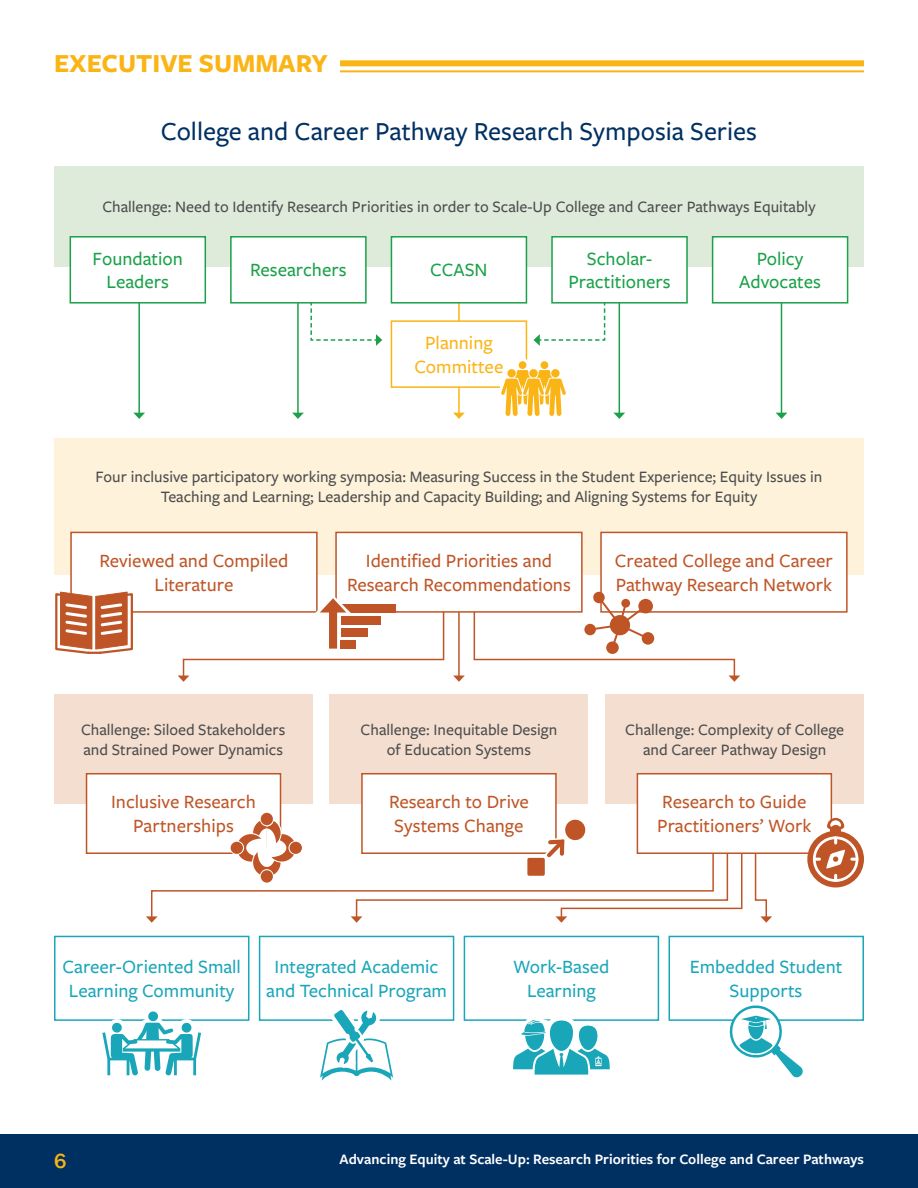
<style>
.page{position:relative;width:918px;height:1188px;background:#fff}
.page>*{position:absolute;margin:0;border:0;box-sizing:border-box;transform-origin:0 0}
.Diagram_Label{font:500 27px "Freight Sans Pro";color:#003062}
.Header_Title_Yellow{font:700 27px "Freight Sans Pro";color:#fbb416}
.t1{font:500 21px "Franklin Gothic";color:#fbb416}
.Diagram_Label-2{font:500 19.5px/23.4px "Freight Sans Pro";color:#bf5527;text-align:center}
.Diagram_Label-3{font:500 19.5px/23.4px "Freight Sans Pro";color:#1aa6b9;text-align:center}
.Diagram_Label-4{font:500 19.5px/23.4px "Freight Sans Pro";color:#1aa149;text-align:center}
.Diagram_Label-5{font:500 19.5px/23.4px "Freight Sans Pro";color:#fbb416;text-align:center}
.Diagram_Label-6{font:500 16.5px/19.8px "Freight Sans Pro";color:#4b4c4d;text-align:center}
.t2{font:600 15px "Freight Sans Pro";color:#fff}
</style>
<div class="page">
<div style="left:340px;top:60px;width:524px;height:6px;background:#fbb416"></div>
<hr style="left:340px;top:70px;width:524px;height:2px;background:#fbb416">
<div style="left:0;top:1134px;width:918px;height:54px;background:#003062"></div>
<div style="left:54px;top:936px;width:195px;height:85px;border:2px solid #1aa6b9"></div>
<div style="left:259px;top:936px;width:195px;height:85px;border:2px solid #1aa6b9"></div>
<div style="left:464px;top:936px;width:195px;height:85px;border:2px solid #1aa6b9"></div>
<div style="left:669px;top:936px;width:195px;height:85px;border:2px solid #1aa6b9"></div>
<div style="left:54px;top:166px;width:810px;height:100px;background:#deebdb"></div>
<div style="left:54px;top:438px;width:810px;height:137px;background:#fef2da"></div>
<hr style="left:138px;top:296px;width:2px;height:117px;background:#1aa149">
<svg style="left:133px;top:413px;width:12px;height:6px"></svg>
<hr style="left:297px;top:296px;width:2px;height:117px;background:#1aa149">
<svg style="left:292px;top:413px;width:12px;height:6px"></svg>
<hr style="left:458px;top:296px;width:2px;height:117px;background:#fbb416">
<svg style="left:453px;top:413px;width:12px;height:6px"></svg>
<svg style="left:310px;top:304px;width:72px;height:42px"></svg>
<hr style="left:781px;top:296px;width:1px;height:117px;background:#1aa149">
<svg style="left:776px;top:413px;width:11px;height:6px"></svg>
<svg style="left:754px;top:854px;width:18px;height:69px"></svg>
<hr style="left:458px;top:609px;width:2px;height:67px;background:#bf5527">
<svg style="left:453px;top:676px;width:12px;height:6px"></svg>
<div style="left:391px;top:321px;width:135px;height:66px;background:#fff"></div>
<div style="left:391px;top:320px;width:136px;height:68px;border:2px solid #fbb416"></div>
<div style="left:231px;top:237px;width:135px;height:66px;background:#fff"></div>
<div style="left:230px;top:236px;width:137px;height:68px;border:2px solid #1aa149"></div>
<div style="left:70px;top:237px;width:135px;height:66px;background:#fff"></div>
<div style="left:70px;top:236px;width:136px;height:68px;border:2px solid #1aa149"></div>
<div style="left:391px;top:237px;width:135px;height:66px;background:#fff"></div>
<div style="left:391px;top:236px;width:136px;height:68px;border:2px solid #1aa149"></div>
<div style="left:552px;top:237px;width:135px;height:66px;background:#fff"></div>
<div style="left:551px;top:236px;width:137px;height:68px;border:2px solid #1aa149"></div>
<div style="left:713px;top:237px;width:135px;height:66px;background:#fff"></div>
<div style="left:712px;top:236px;width:136px;height:68px;border:2px solid #1aa149"></div>
<div style="left:336px;top:532px;width:246px;height:80px;background:#fff"></div>
<div style="left:335px;top:532px;width:248px;height:81px;border:2px solid #bf5527"></div>
<div style="left:601px;top:532px;width:246px;height:80px;background:#fff"></div>
<div style="left:600px;top:532px;width:248px;height:81px;border:2px solid #bf5527"></div>
<div style="left:71px;top:532px;width:246px;height:80px;background:#fff"></div>
<div style="left:70px;top:532px;width:248px;height:81px;border:2px solid #bf5527"></div>
<svg style="left:55px;top:591px;width:79px;height:63px"></svg>
<svg style="left:473px;top:294px;width:267px;height:388px"></svg>
<svg style="left:178px;top:595px;width:267px;height:87px"></svg>
<div style="left:54px;top:695px;width:258px;height:109px;background:#f4decf"></div>
<div style="left:330px;top:695px;width:258px;height:109px;background:#f4decf"></div>
<div style="left:606px;top:695px;width:258px;height:109px;background:#f4decf"></div>
<div style="left:87px;top:774px;width:194px;height:79px;background:#fff"></div>
<div style="left:86px;top:773px;width:195px;height:81px;border:2px solid #bf5527"></div>
<div style="left:362px;top:774px;width:194px;height:79px;background:#fff"></div>
<div style="left:361px;top:773px;width:196px;height:81px;border:2px solid #bf5527"></div>
<div style="left:637px;top:774px;width:194px;height:79px;background:#fff"></div>
<div style="left:637px;top:773px;width:195px;height:81px;border:2px solid #bf5527"></div>
<div style="left:807px;top:831px;width:57px;height:56px;background:#bf5527;border-radius:50%"></div>
<svg style="left:813px;top:836px;width:45px;height:46px"></svg>
<div style="left:816px;top:839px;width:40px;height:40px;background:#bf5527;border-radius:50%"></div>
<svg style="left:834px;top:875px;width:3px;height:5px"></svg>
<svg style="left:814px;top:858px;width:5px;height:3px"></svg>
<svg style="left:852px;top:858px;width:5px;height:3px"></svg>
<svg style="left:826px;top:849px;width:19px;height:20px"></svg>
<svg style="left:827px;top:818px;width:17px;height:25px"></svg>
<svg style="left:146px;top:812px;width:597px;height:111px"></svg>
<svg style="left:502px;top:1018px;width:117px;height:57px"></svg>
<svg style="left:727px;top:1005px;width:76px;height:72px"></svg>
<svg style="left:320px;top:1010px;width:73px;height:71px"></svg>
<svg style="left:94px;top:1011px;width:116px;height:65px"></svg>
<p class="Header_Title_Yellow" style="left:54px;top:45px;width:275px">EXECUTIVE SUMMARY</p>
<p class="Diagram_Label" style="left:161px;top:113px;width:598px">College and Career Pathway Research Symposia Series</p>
<p class="Diagram_Label-6" style="left:102px;top:196px;width:715px">Challenge: Need to Identify Research Priorities in order to Scale-Up College and Career Pathways Equitably</p>
<p class="Diagram_Label-4" style="left:93px;top:246px;width:92px">Foundation<br>Leaders</p>
<p class="Diagram_Label-4" style="left:250px;top:258px;width:98px">Researchers</p>
<p class="Diagram_Label-4" style="left:430px;top:258px;width:59px">CCASN</p>
<p class="Diagram_Label-5" style="left:415px;top:330px;width:90px">Planning<br>Committee</p>
<p class="Diagram_Label-4" style="left:568px;top:246px;width:104px">Scholar-<br>Practitioners</p>
<p class="Diagram_Label-4" style="left:757px;top:246px;width:48px">Policy</p>
<p class="Diagram_Label-4" style="left:739px;top:269px;width:83px">Advocates</p>
<p class="Diagram_Label-6" style="left:95px;top:466px;width:729px">Four inclusive participatory working symposia: Measuring Success in the Student Experience; Equity Issues in<br>Teaching and Learning; Leadership and Capacity Building; and Aligning Systems for Equity</p>
<p class="Diagram_Label-2" style="left:99px;top:548px;width:191px">Reviewed and Compiled<br>Literature</p>
<p class="Diagram_Label-2" style="left:347px;top:548px;width:225px">Identified Priorities and<br>Research Recommendations</p>
<p class="Diagram_Label-2" style="left:615px;top:548px;width:220px;text-align:left">Created College and Career<br>Pathway Research Network</p>
<p class="Diagram_Label-6" style="left:81px;top:719px;width:206px;text-align:left">Challenge: Siloed Stakeholders and Strained Power Dynamics</p>
<p class="Diagram_Label-6" style="left:361px;top:719px;width:198px">Challenge: Inequitable Design of Education Systems</p>
<p class="Diagram_Label-6" style="left:625px;top:719px;width:220px">Challenge: Complexity of College and Career Pathway Design</p>
<p class="Diagram_Label-2" style="left:111px;top:790px;width:146px">Inclusive Research<br>Partnerships</p>
<p class="Diagram_Label-2" style="left:389px;top:790px;width:141px;text-align:left">Research to Drive<br>Systems Change</p>
<p class="Diagram_Label-2" style="left:657px;top:790px;width:156px;text-align:left">Research to Guide<br>Practitioners’ Work</p>
<p class="Diagram_Label-3" style="left:62px;top:955px;width:180px">Career-Oriented Small<br>Learning Community</p>
<p class="Diagram_Label-3" style="left:266px;top:955px;width:182px">Integrated Academic and Technical Program</p>
<p class="Diagram_Label-3" style="left:513px;top:955px;width:98px">Work-Based</p>
<p class="Diagram_Label-3" style="left:527px;top:978px;width:70px">Learning</p>
<p class="Diagram_Label-3" style="left:690px;top:955px;width:154px">Embedded Student<br>Supports</p>
<p class="t1" style="left:54px;top:1148px;width:14px">6</p>
<p class="t2" style="left:340px;top:1148px;width:526px">Advancing Equity at Scale-Up: Research Priorities for College and Career Pathways</p>
</div>
